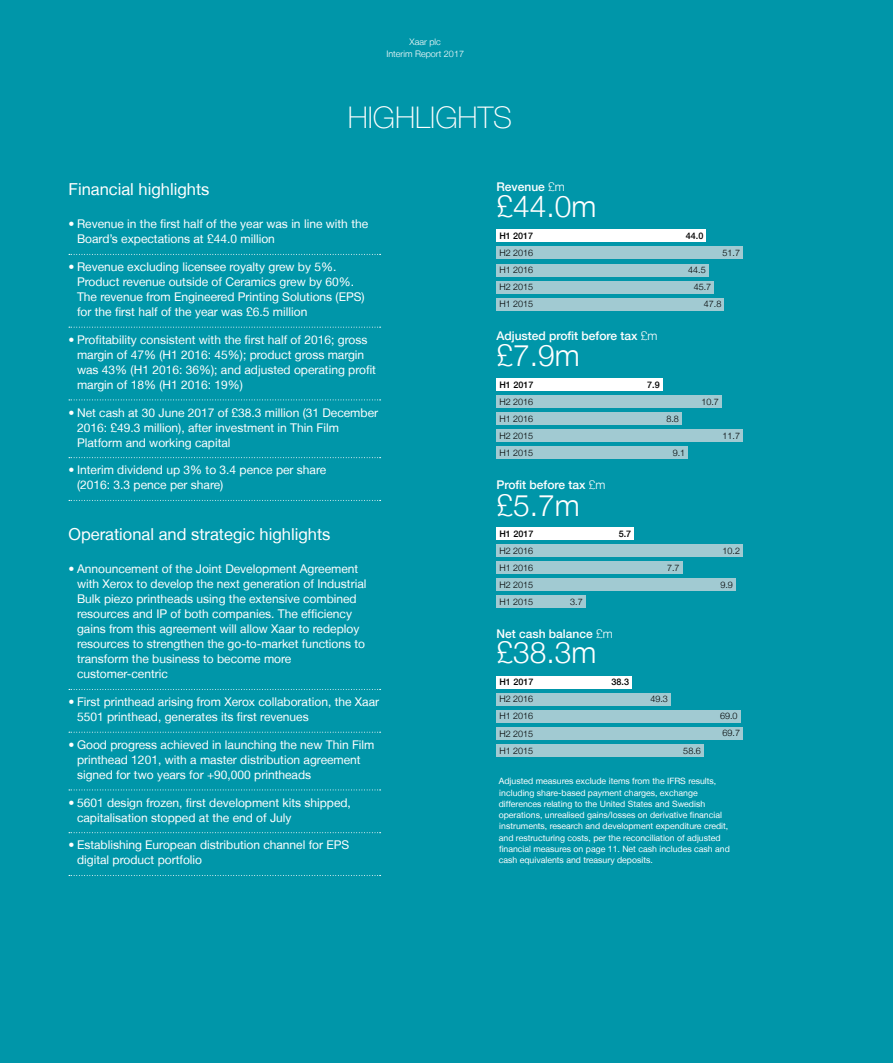
<style>
.page{position:relative;width:893px;height:1063px;background:#0096a9}
.page>*{position:absolute;margin:0;border:0;box-sizing:border-box;transform-origin:0 0}
.t1{font:300 30px "Helvetica Neue LT";color:#fff}
.t2{font:100 30px "Helvetica Neue LT Pro";color:#fff}
.t3{font:16.5px "Helvetica Neue LT";color:#fff}
.t4{font:12px/15px "Helvetica Neue LT";color:#fff}
.t5{font:500 12px "Helvetica Neue LT";color:#fff}
.t6{font:300 9px/17px "Helvetica Neue LT";color:#000;text-align:justify}
.t7{font:500 9px "Helvetica Neue LT";color:#000}
.t8{font:300 9px/11.2px "Helvetica Neue LT";color:#fff;text-align:center}
.t9{font:8.7px/11.2px "Helvetica Neue LT";color:#fff}
.s1{font-weight:300}
</style>
<div class="page">
<div style="left:496px;top:578px;width:240px;height:13px;background:#a1cad2"></div>
<div style="left:496px;top:446px;width:192px;height:13px;background:#a1cad2"></div>
<div style="left:496px;top:378px;width:167px;height:13px;background:#fff"></div>
<div style="left:496px;top:395px;width:226px;height:13px;background:#a1cad2"></div>
<div style="left:496px;top:412px;width:186px;height:13px;background:#a1cad2"></div>
<div style="left:496px;top:429px;width:247px;height:13px;background:#a1cad2"></div>
<div style="left:496px;top:676px;width:136px;height:13px;background:#fff"></div>
<div style="left:496px;top:693px;width:175px;height:13px;background:#a1cad2"></div>
<div style="left:496px;top:710px;width:244px;height:13px;background:#a1cad2"></div>
<div style="left:496px;top:727px;width:247px;height:13px;background:#a1cad2"></div>
<div style="left:496px;top:744px;width:208px;height:13px;background:#a1cad2"></div>
<div style="left:496px;top:527px;width:138px;height:13px;background:#fff"></div>
<div style="left:496px;top:544px;width:247px;height:13px;background:#a1cad2"></div>
<div style="left:496px;top:561px;width:187px;height:13px;background:#a1cad2"></div>
<div style="left:496px;top:595px;width:90px;height:13px;background:#a1cad2"></div>
<div style="left:496px;top:230px;width:210px;height:12px;background:#fff"></div>
<div style="left:496px;top:247px;width:247px;height:12px;background:#a1cad2"></div>
<div style="left:496px;top:264px;width:213px;height:12px;background:#a1cad2"></div>
<div style="left:496px;top:298px;width:228px;height:12px;background:#a1cad2"></div>
<div style="left:496px;top:281px;width:218px;height:12px;background:#a1cad2"></div>
<svg style="left:69px;top:254px;width:312px;height:1px"></svg>
<svg style="left:69px;top:327px;width:312px;height:1px"></svg>
<svg style="left:69px;top:400px;width:312px;height:1px"></svg>
<svg style="left:69px;top:457px;width:312px;height:1px"></svg>
<svg style="left:69px;top:500px;width:312px;height:1px"></svg>
<svg style="left:69px;top:689px;width:312px;height:1px"></svg>
<svg style="left:69px;top:732px;width:312px;height:1px"></svg>
<svg style="left:69px;top:790px;width:312px;height:1px"></svg>
<svg style="left:69px;top:832px;width:312px;height:1px"></svg>
<svg style="left:69px;top:875px;width:312px;height:1px"></svg>
<p class="t8" style="left:386px;top:36px;width:79px">Xaar plc<br>Interim Report 2017</p>
<h1 class="t2" style="left:348px;top:100px;width:166px">HIGHLIGHTS</h1>
<h2 class="t3" style="left:69px;top:179px;width:142px">Financial highlights</h2>
<p class="t4" style="left:77px;top:216px;width:293px;text-indent:-9px">• Revenue in the first half of the year was in line with the<br>Board’s expectations at £44.0 million</p>
<p class="t4" style="left:77px;top:259px;width:289px;text-indent:-9px">• Revenue excluding licensee royalty grew by 5%.<br>Product revenue outside of Ceramics grew by 60%.<br>The revenue from Engineered Printing Solutions (EPS) for the first half of the year was £6.5 million</p>
<p class="t4" style="left:77px;top:332px;width:300px;text-indent:-9px">• Profitability consistent with the first half of 2016; gross margin of 47% (H1 2016: 45%); product gross margin was 43% (H1 2016: 36%); and adjusted operating profit margin of 18% (H1 2016: 19%)</p>
<p class="t4" style="left:77px;top:405px;width:303px;text-indent:-9px">• Net cash at 30 June 2017 of £38.3 million (31 December<br>2016: £49.3 million), after investment in Thin Film<br>Platform and working capital</p>
<p class="t4" style="left:77px;top:462px;width:251px;text-indent:-9px">• Interim dividend up 3% to 3.4 pence per share (2016: 3.3 pence per share)</p>
<h2 class="t3" style="left:69px;top:524px;width:263px">Operational and strategic highlights</h2>
<p class="t4" style="left:77px;top:561px;width:291px;text-indent:-9px">• Announcement of the Joint Development Agreement with Xerox to develop the next generation of Industrial Bulk piezo printheads using the extensive combined resources and IP of both companies. The efficiency gains from this agreement will allow Xaar to redeploy resources to strengthen the go-to-market functions to transform the business to become more customer-centric</p>
<p class="t4" style="left:77px;top:694px;width:304px;text-indent:-9px">• First printhead arising from Xerox collaboration, the Xaar<br>5501 printhead, generates its first revenues</p>
<p class="t4" style="left:77px;top:737px;width:299px;text-indent:-9px">• Good progress achieved in launching the new Thin Film printhead 1201, with a master distribution agreement signed for two years for +90,000 printheads</p>
<p class="t4" style="left:77px;top:795px;width:275px;text-indent:-9px">• 5601 design frozen, first development kits shipped, capitalisation stopped at the end of July</p>
<p class="t4" style="left:77px;top:837px;width:274px;text-indent:-9px">• Establishing European distribution channel for EPS digital product portfolio</p>
<p class="t5" style="left:496px;top:180px;width:70px">Revenue <span class="s1">£m</span></p>
<h1 class="t1" style="left:496px;top:188px;width:102px">£44.0m</h1>
<p class="t7" style="left:499px;top:230px;width:35px">H1 2017</p>
<p class="t7" style="left:686px;top:230px;width:19px">44.0</p>
<p class="t6" style="left:499px;top:244px;width:35px">H2 2016</p>
<p class="t6" style="left:723px;top:244px;width:19px">51.7</p>
<p class="t6" style="left:499px;top:261px;width:35px">H1 2016</p>
<p class="t6" style="left:688px;top:261px;width:19px">44.5</p>
<p class="t6" style="left:499px;top:295px;width:35px">H1 2015</p>
<p class="t6" style="left:704px;top:295px;width:19px">47.8</p>
<p class="t6" style="left:499px;top:278px;width:35px">H2 2015</p>
<p class="t6" style="left:694px;top:278px;width:19px">45.7</p>
<p class="t5" style="left:496px;top:329px;width:163px">Adjusted profit before tax <span class="s1">£m</span></p>
<h1 class="t1" style="left:496px;top:337px;width:85px">£7.9m</h1>
<p class="t7" style="left:499px;top:379px;width:36px">H1 2017</p>
<p class="t6" style="left:499px;top:410px;width:35px">H1 2016<br>H2 2015<br>H1 2015</p>
<p class="t6" style="left:499px;top:393px;width:35px">H2 2016</p>
<p class="t5" style="left:496px;top:478px;width:111px">Profit before tax <span class="s1">£m</span></p>
<h1 class="t1" style="left:496px;top:487px;width:85px">£5.7m</h1>
<p class="t7" style="left:499px;top:528px;width:36px">H1 2017</p>
<p class="t6" style="left:499px;top:542px;width:35px">H2 2016<br>H1 2016<br>H2 2015<br>H1 2015</p>
<p class="t6" style="left:570px;top:593px;width:14px">3.7</p>
<p class="t7" style="left:619px;top:528px;width:14px">5.7</p>
<p class="t5" style="left:496px;top:626px;width:118px">Net cash balance <span class="s1">£m</span></p>
<h1 class="t1" style="left:496px;top:634px;width:102px">£38.3m</h1>
<p class="t7" style="left:647px;top:379px;width:14px">7.9</p>
<p class="t6" style="left:666px;top:410px;width:14px">8.8</p>
<p class="t6" style="left:673px;top:444px;width:14px">9.1</p>
<p class="t6" style="left:667px;top:559px;width:14px">7.7</p>
<p class="t6" style="left:701px;top:393px;width:19px">10.7</p>
<p class="t6" style="left:723px;top:427px;width:19px">11.7</p>
<p class="t6" style="left:723px;top:542px;width:19px">10.2</p>
<p class="t6" style="left:720px;top:576px;width:14px">9.9</p>
<p class="t7" style="left:499px;top:677px;width:36px">H1 2017</p>
<p class="t6" style="left:499px;top:708px;width:35px">H1 2016<br>H2 2015<br>H1 2015</p>
<p class="t6" style="left:499px;top:691px;width:35px">H2 2016</p>
<p class="t7" style="left:611px;top:677px;width:19px">38.3</p>
<p class="t6" style="left:650px;top:691px;width:19px">49.3</p>
<p class="t6" style="left:683px;top:742px;width:19px">58.6</p>
<p class="t6" style="left:720px;top:708px;width:22px">69.0<br>69.7</p>
<p class="t9" style="left:499px;top:775px;width:233px">Adjusted measures exclude items from the IFRS results, including share-based payment charges, exchange differences relating to the United States and Swedish operations, unrealised gains/losses on derivative financial instruments, research and development expenditure credit, and restructuring costs, per the reconciliation of adjusted financial measures on page 11. Net cash includes cash and cash equivalents and treasury deposits.</p>
</div>
